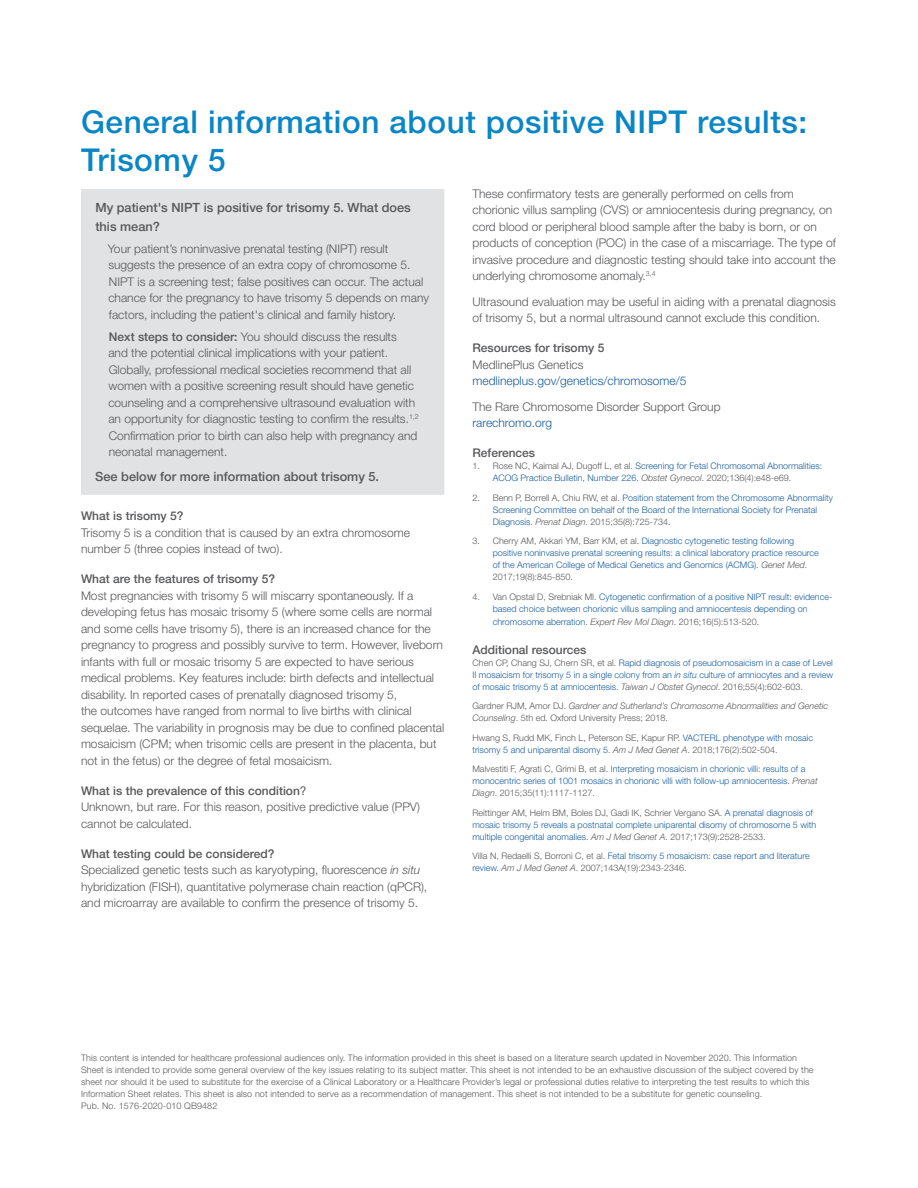
<style>
.page{position:relative;width:918px;height:1188px;background:#fff}
.page>*{position:absolute;margin:0;border:0;box-sizing:border-box;transform-origin:0 0}
.Title{font:500 31.5px/37.8px "Helvetica Neue LT Std";letter-spacing:.02em;color:#0986c6}
.Highlights_Title{font:500 12.75px/19.5px "Helvetica Neue LT Std";color:#57585a}
.Body_Copy{font:300 12px/16.5px "Helvetica Neue LT Std";color:#57585a}
.Highlights_Descrip{font:300 12px/16.5px "Helvetica Neue LT Std";color:#57585a}
.C-Head{font:500 12px "Helvetica Neue LT Std";color:#57585a}
.Body_Copy-2{font:300 12px/16.5px "Helvetica Neue LT Std";color:#175d9e}
.Body_Copy-3{font:300 9px/12px "Helvetica Neue LT Std";color:#175d9e}
.zz_Copyright{font:300 9px/12px "Helvetica Neue LT Std";letter-spacing:.01em;color:#57585a}
.Body_Copy-4{font:300 9px/12px "Helvetica Neue LT Std";color:#57585a}
.Body_Copy-5{font:italic 300 9px/12px "Helvetica Neue LT Std";color:#57585a}
.s1{font-weight:500}
.s2{font-weight:400}
.s3{font-style:italic}
.s4{color:#57585a}
.s5{color:#175d9e}
.s6{font-style:italic;color:#57585a}
.s7{font-style:normal}
</style>
<div class="page">
<div style="left:81px;top:189px;width:363px;height:306px;background:#e1e2e4"></div>
<p class="Title" style="left:81px;top:103px;width:728px">General information about positive NIPT results:<br>Trisomy 5</p>
<p class="Highlights_Title" style="left:95px;top:197px;width:317px">My patient's NIPT is positive for trisomy 5. What does this mean?</p>
<p class="Highlights_Descrip" style="left:108px;top:240px;width:323px">Your patient’s noninvasive prenatal testing (NIPT) result suggests the presence of an extra copy of chromosome 5.<br>NIPT is a screening test; false positives can occur. The actual chance for the pregnancy to have trisomy 5 depends on many factors, including the patient's clinical and family history.</p>
<p class="Highlights_Descrip" style="left:108px;top:328px;width:312px"><span class="s1">Next steps to consider:</span> You should discuss the results and the potential clinical implications with your patient.<br>Globally, professional medical societies recommend that all women with a positive screening result should have genetic counseling and a comprehensive ultrasound evaluation with an opportunity for diagnostic testing to confirm the results.<sup>1,2<br></sup>Confirmation prior to birth can also help with pregnancy and neonatal management.</p>
<p class="Highlights_Title" style="left:95px;top:467px;width:285px">See below for more information about trisomy 5.</p>
<p class="C-Head" style="left:81px;top:509px;width:104px">What is trisomy 5?</p>
<p class="Body_Copy" style="left:81px;top:524px;width:330px">Trisomy 5 is a condition that is caused by an extra chromosome number 5 (three copies instead of two).</p>
<p class="C-Head" style="left:81px;top:572px;width:196px">What are the features of trisomy 5?</p>
<p class="Body_Copy" style="left:81px;top:587px;width:365px">Most pregnancies with trisomy 5 will miscarry spontaneously. If a developing fetus has mosaic trisomy 5 (where some cells are normal and some cells have trisomy 5), there is an increased chance for the pregnancy to progress and possibly survive to term. However, liveborn infants with full or mosaic trisomy 5 are expected to have serious medical problems. Key features include: birth defects and intellectual disability. In reported cases of prenatally diagnosed trisomy 5,<br>the outcomes have ranged from normal to live births with clinical sequelae. The variability in prognosis may be due to confined placental mosaicism (CPM; when trisomic cells are present in the placenta, but not in the fetus) or the degree of fetal mosaicism.</p>
<p class="C-Head" style="left:81px;top:783px;width:227px">What is the prevalence of this condition<span class="s2">?</span></p>
<p class="Body_Copy" style="left:81px;top:799px;width:340px">Unknown, but rare. For this reason, positive predictive value (PPV) cannot be calculated.</p>
<p class="C-Head" style="left:81px;top:846px;width:195px">What testing could be considered?</p>
<p class="Body_Copy" style="left:81px;top:862px;width:348px">Specialized genetic tests such as karyotyping, fluorescence <span class="s3">in situ </span>hybridization (FISH), quantitative polymerase chain reaction (qPCR), and microarray are available to confirm the presence of trisomy 5.</p>
<p class="Body_Copy" style="left:472px;top:185px;width:365px">These confirmatory tests are generally performed on cells from chorionic villus sampling (CVS) or amniocentesis during pregnancy, on cord blood or peripheral blood sample after the baby is born, or on products of conception (POC) in the case of a miscarriage. The type of invasive procedure and diagnostic testing should take into account the underlying chromosome anomaly.<sup>3,4</sup></p>
<p class="Body_Copy" style="left:472px;top:293px;width:365px">Ultrasound evaluation may be useful in aiding with a prenatal diagnosis of trisomy 5, but a normal ultrasound cannot exclude this condition.</p>
<p class="C-Head" style="left:472px;top:341px;width:133px">Resources for trisomy 5</p>
<p class="Body_Copy-2" style="left:472px;top:356px;width:216px"><span class="s4">MedlinePlus Genetics </span>medlineplus.gov/genetics/chromosome/5</p>
<p class="Body_Copy" style="left:472px;top:398px;width:250px">The Rare Chromosome Disorder Support Group <span class="s5">rarechromo.org</span></p>
<p class="C-Head" style="left:472px;top:446px;width:64px">References</p>
<p class="Body_Copy-3" style="left:493px;top:460px;width:331px;text-indent:-20px"><span class="s4">1. Rose NC, Kaimal AJ, Dugoff L, et al.</span> Screening for Fetal Chromosomal Abnormalities:<br>ACOG Practice Bulletin, Number 226<span class="s4">.</span> <span class="s6">Obstet Gynecol</span><span class="s4">. 2020;136(4):e48-e69.</span></p>
<p class="Body_Copy-3" style="left:493px;top:491px;width:342px;text-indent:-20px"><span class="s4">2. Benn P, Borrell A, Chiu RW, et al.</span> Position statement from the Chromosome Abnormality<br>Screening Committee on behalf of the Board of the International Society for Prenatal<br>Diagnosis<span class="s4">.</span> <span class="s6">Prenat Diagn</span><span class="s4">. 2015;35(8):725-734.</span></p>
<p class="Body_Copy-3" style="left:493px;top:535px;width:328px;text-indent:-20px"><span class="s4">3. Cherry AM, Akkari YM, Barr KM, et al.</span> Diagnostic cytogenetic testing following positive noninvasive prenatal screening results: a clinical laboratory practice resource of the American College of Medical Genetics and Genomics (ACMG)<span class="s4">.</span> <span class="s6">Genet Med</span><span class="s4">.<br>2017;19(8):845-850.</span></p>
<p class="Body_Copy-3" style="left:472px;top:590px;width:361px;text-align:center"><span class="s4">4. Van Opstal D, Srebniak MI.</span> Cytogenetic confirmation of a positive NIPT result: evidence&shy;based choice between chorionic villus sampling and amniocentesis depending on</p>
<p class="zz_Copyright" style="left:493px;top:616px;width:268px"><span class="s5">chromosome aberration</span>. <span class="s3">Expert Rev Mol Diagn</span>. 2016;16(5):513-520.</p>
<p class="C-Head" style="left:472px;top:642px;width:115px">Additional resources</p>
<p class="Body_Copy-3" style="left:472px;top:656px;width:362px;text-align:justify"><span class="s4">Chen CP, Chang SJ, Chern SR, et al.</span> Rapid diagnosis of pseudomosaicism in a case of Level II mosaicism for trisomy 5 in a single colony from an <span class="s3">in situ</span> culture of amniocytes and a review of mosaic trisomy 5 at amniocentesis<span class="s4">.</span> <span class="s6">Taiwan J Obstet Gynecol</span><span class="s4">. 2016;55(4):602-603.</span></p>
<p class="Body_Copy-5" style="left:472px;top:700px;width:357px"><span class="s7">Gardner RJM, Amor DJ.</span> Gardner and Sutherland’s Chromosome Abnormalities and Genetic<br>Counseling<span class="s7">. 5th ed. Oxford University Press; 2018.</span></p>
<p class="Body_Copy-4" style="left:472px;top:731px;width:342px">Hwang S, Rudd MK, Finch L, Peterson SE, Kapur RP. <span class="s5">VACTERL phenotype with mosaic trisomy 5 and uniparental disomy 5</span>. <span class="s3">Am J Med Genet A</span>. 2018;176(2):502-504.</p>
<p class="Body_Copy-3" style="left:472px;top:763px;width:347px"><span class="s4">Malvestiti F, Agrati C, Grimi B, et al.</span> Interpreting mosaicism in chorionic villi: results of a monocentric series of 1001 mosaics in chorionic villi with follow-up amniocentesis<span class="s4">.</span> <span class="s6">Prenat<br>Diagn</span><span class="s4">. 2015;35(11):1117-1127.</span></p>
<p class="Body_Copy-3" style="left:472px;top:806px;width:345px"><span class="s4">Reittinger AM, Helm BM, Boles DJ, Gadi IK, Schrier Vergano SA.</span> A prenatal diagnosis of mosaic trisomy 5 reveals a postnatal complete uniparental disomy of chromosome 5 with multiple congenital anomalies<span class="s4">.</span> <span class="s6">Am J Med Genet A</span><span class="s4">. 2017;173(9):2528-2533.</span></p>
<p class="Body_Copy-4" style="left:472px;top:850px;width:339px">Villa N, Redaelli S, Borroni C, et al. <span class="s5">Fetal trisomy 5 mosaicism: case report and literature review</span>. <span class="s3">Am J Med Genet A</span>. 2007;143A(19):2343-2346.</p>
<p class="zz_Copyright" style="left:81px;top:1052px;width:734px">This content is intended for healthcare professional audiences only. The information provided in this sheet is based on a literature search updated in November 2020. This Information Sheet is intended to provide some general overview of the key issues relating to its subject matter. This sheet is not intended to be an exhaustive discussion of the subject covered by the sheet nor should it be used to substitute for the exercise of a Clinical Laboratory or a Healthcare Provider’s legal or professional duties relative to interpreting the test results to which this Information Sheet relates. This sheet is also not intended to serve as a recommendation of management. This sheet is not intended to be a substitute for genetic counseling.<br>Pub. No. 1576-2020-010 QB9482</p>
</div>
